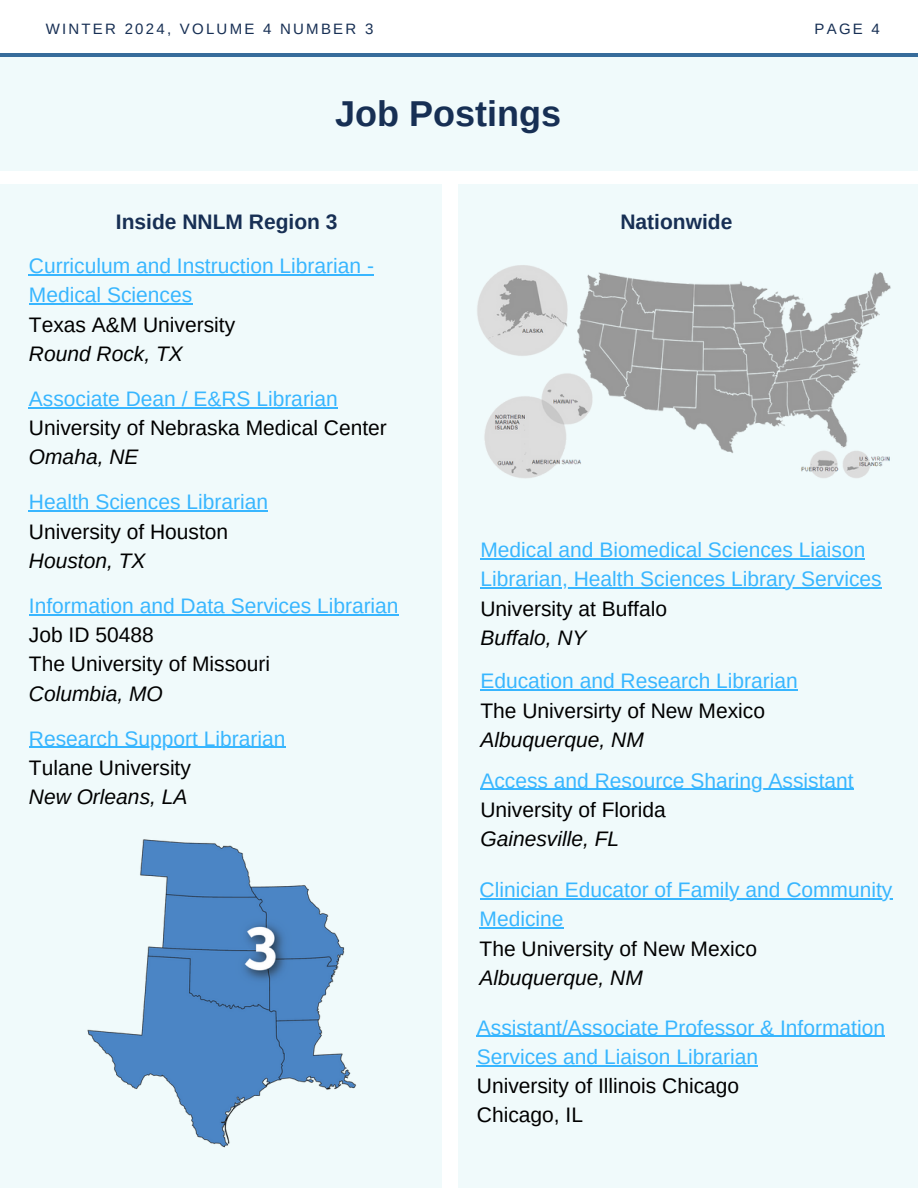
<style>
.page{position:relative;width:918px;height:1188px;background:#fff}
.page>*{position:absolute;margin:0;border:0;box-sizing:border-box;transform-origin:0 0}
.t1{font:700 36px "Arimo";color:#172f54}
.t2{font:21px/29.2px "Arimo";color:#38b6ff}
.t3{font:21px/29.2px "Arimo";color:#000}
.t4{font:700 21px "Arimo";color:#172f54}
.t5{font:15px "Arimo";letter-spacing:.15em;color:#172f54}
.s1{color:#000}
.s2{font-style:italic;color:#000}
.s3{color:#38b6ff}
.s4{font-style:italic}
</style>
<div class="page">
<hr style="left:0;top:54px;width:918px;height:3px;background:#376c9b">
<div style="left:0;top:57px;width:918px;height:114px;background:#f0fafb"></div>
<div style="left:0;top:184px;width:442px;height:1004px;background:#f0fafb"></div>
<img style="left:87px;top:839px;width:269px;height:309px">
<div style="left:459px;top:184px;width:459px;height:1004px;background:#f0fafb"></div>
<img style="left:477px;top:265px;width:414px;height:214px">
<hr style="left:29px;top:511px;width:239px;height:1px;background:#38b6ff">
<hr style="left:29px;top:274px;width:345px;height:1px;background:#38b6ff">
<hr style="left:29px;top:304px;width:163px;height:1px;background:#38b6ff">
<hr style="left:480px;top:789px;width:374px;height:1px;background:#38b6ff">
<hr style="left:29px;top:747px;width:257px;height:1px;background:#38b6ff">
<hr style="left:480px;top:898px;width:412px;height:1px;background:#38b6ff">
<hr style="left:480px;top:928px;width:84px;height:1px;background:#38b6ff">
<hr style="left:29px;top:614px;width:370px;height:1px;background:#38b6ff">
<hr style="left:480px;top:558px;width:385px;height:1px;background:#38b6ff">
<hr style="left:480px;top:587px;width:402px;height:2px;background:#38b6ff">
<hr style="left:480px;top:690px;width:318px;height:1px;background:#38b6ff">
<hr style="left:29px;top:407px;width:309px;height:1px;background:#38b6ff">
<hr style="left:477px;top:1036px;width:408px;height:1px;background:#38b6ff">
<hr style="left:477px;top:1065px;width:281px;height:1px;background:#38b6ff">
<h3 class="t5" style="left:46px;top:20px;width:329px">WINTER 2024, VOLUME 4 NUMBER 3</h3>
<h2 class="t1" style="left:335px;top:94px;width:227px">Job Postings</h2>
<h3 class="t4" style="left:116px;top:210px;width:223px">Inside NNLM Region 3</h3>
<h3 class="t4" style="left:620px;top:210px;width:113px">Nationwide</h3>
<h3 class="t2" style="left:29px;top:251px;width:347px">Curriculum and Instruction Librarian -<br>Medical Sciences<br><span class="s1">Texas A&amp;M University<br></span><span class="s2">Round Rock, TX</span></h3>
<h3 class="t3" style="left:29px;top:384px;width:360px"><span class="s3">Associate Dean / E&amp;RS Librarian<br></span>University of Nebraska Medical Center<br><span class="s4">Omaha, NE</span></h3>
<h1 class="t5" style="left:815px;top:20px;width:67px">PAGE 4</h1>
<h3 class="t2" style="left:29px;top:488px;width:241px">Health Sciences Librarian<br><span class="s1">University of Houston<br></span><span class="s2">Houston, TX</span></h3>
<p class="t2" style="left:29px;top:591px;width:371px">Information and Data Services Librarian<br><span class="s1">Job ID 50488<br>The University of Missouri<br></span><span class="s2">Columbia, MO</span></p>
<h3 class="t2" style="left:29px;top:724px;width:258px">Research Support Librarian<br><span class="s1">Tulane University<br></span><span class="s2">New Orleans, LA</span></h3>
<h2 class="t2" style="left:480px;top:535px;width:386px">Medical and Biomedical Sciences Liaison</h2>
<p class="t2" style="left:480px;top:564px;width:403px">Librarian, Health Sciences Library Services<br><span class="s1">University at Buffalo<br></span><span class="s2">Buffalo, NY</span></p>
<h3 class="t2" style="left:480px;top:666px;width:319px">Education and Research Librarian<br><span class="s1">The Universirty of New Mexico<br></span><span class="s2">Albuquerque, NM</span></h3>
<h3 class="t2" style="left:480px;top:766px;width:375px">Access and Resource Sharing Assistant<br><span class="s1">University of Florida<br></span><span class="s2">Gainesville, FL</span></h3>
<h3 class="t2" style="left:480px;top:875px;width:414px">Clinician Educator of Family and Community<br>Medicine<br><span class="s1">The University of New Mexico<br></span><span class="s2">Albuquerque, NM</span></h3>
<p class="t2" style="left:477px;top:1013px;width:410px">Assistant/Associate Professor &amp; Information<br>Services and Liaison Librarian</p>
<p class="t3" style="left:477px;top:1071px;width:264px">University of Illinois Chicago<br>Chicago, IL</p>
</div>
